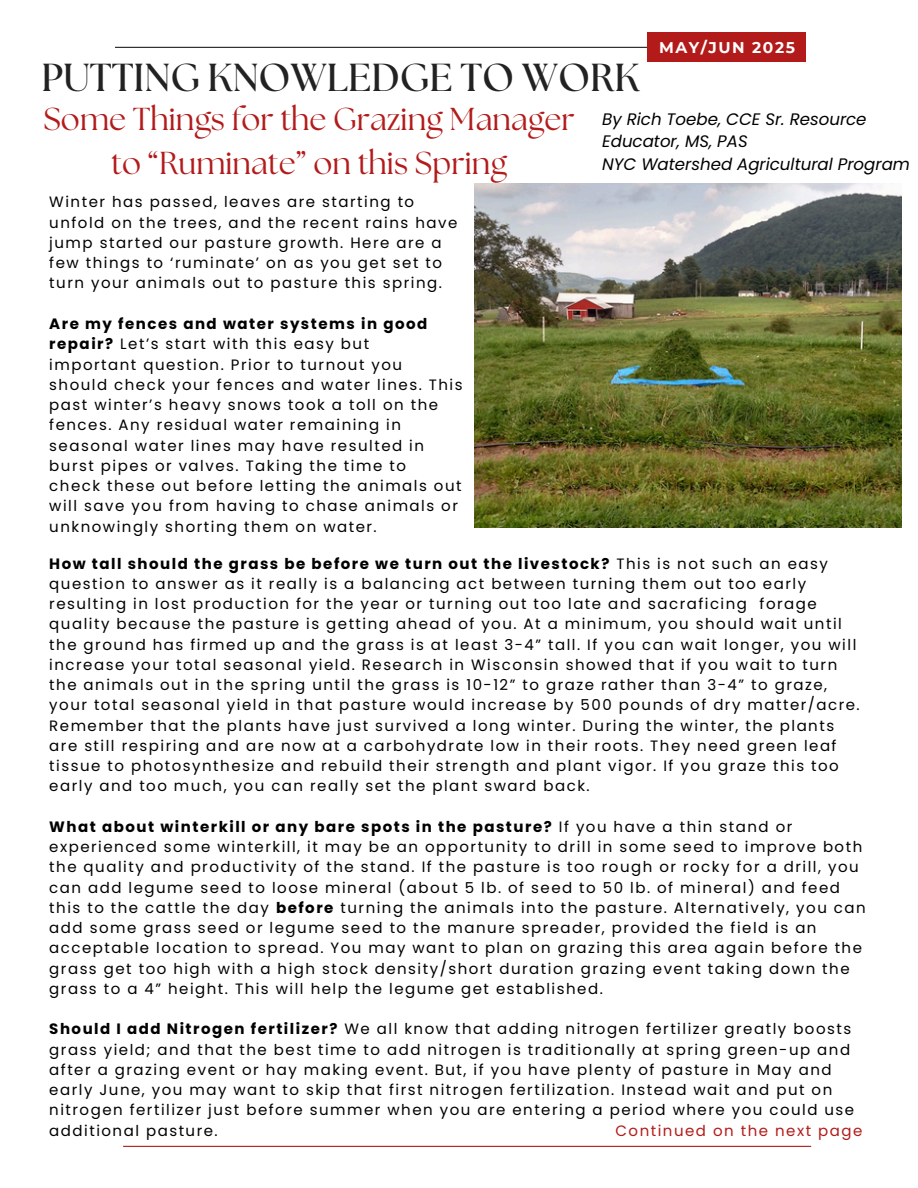
<style>
.page{position:relative;width:918px;height:1188px;background:#fff}
.page>*{position:absolute;margin:0;border:0;box-sizing:border-box;transform-origin:0 0}
.t1{font:700 39px "The Seasons";color:#222}
.t2{font:31.65px/43.8px "The Seasons";color:#b31b1b;text-align:center}
.t3{font:italic 16.65px/22.5px "Poppins";color:#000}
.t4{font:700 15.45px "Montserrat";letter-spacing:.1em;color:#fff}
.t5{font:15px/20.2px "Poppins";letter-spacing:.1em;color:#000}
.t6{font:15px "Poppins";letter-spacing:.1em;color:#b31b1b}
.s1{font-weight:700}
</style>
<div class="page">
<hr style="left:115px;top:47px;width:688px;height:1px;background:#222">
<hr style="left:123px;top:1146px;width:688px;height:1px;background:#b31b1b">
<img style="left:474px;top:184px;width:428px;height:344px">
<div style="left:647px;top:32px;width:159px;height:30px;background:#b31b1b"></div>
<p class="t4" style="left:659px;top:38px;width:137px">MAY/JUN 2025</p>
<p class="t1" style="left:41px;top:60px;width:600px">PUTTING KNOWLEDGE TO WORK</p>
<p class="t3" style="left:602px;top:107px;width:266px">By Rich Toebe, CCE Sr. Resource<br>Educator, MS, PAS</p>
<p class="t3" style="left:602px;top:152px;width:309px">NYC Watershed Agricultural Program</p>
<p class="t5" style="left:49px;top:192px;width:410px">Winter has passed, leaves are starting to unfold on the trees, and the recent rains have jump started our pasture growth. Here are a few things to ‘ruminate’ on as you get set to turn your animals out to pasture this spring.</p>
<p class="t5" style="left:49px;top:314px;width:415px"><span class="s1">Are my fences and water systems in good repair?</span> Let’s start with this easy but<br>important question. Prior to turnout you should check your fences and water lines. This past winter’s heavy snows took a toll on the fences. Any residual water remaining in seasonal water lines may have resulted in burst pipes or valves. Taking the time to<br>check these out before letting the animals out will save you from having to chase animals or unknowingly shorting them on water.</p>
<p class="t2" style="left:44px;top:99px;width:533px">Some Things for the Grazing Manager to “Ruminate” on this Spring</p>
<h3 class="t5" style="left:49px;top:553px;width:812px"><span class="s1">How tall should the grass be before we turn out the livestock?</span> This is not such an easy question to answer as it really is a balancing act between turning them out too early resulting in lost production for the year or turning out too late and sacraficing forage quality because the pasture is getting ahead of you. At a minimum, you should wait until the ground has firmed up and the grass is at least 3-4” tall. If you can wait longer, you will increase your total seasonal yield. Research in Wisconsin showed that if you wait to turn the animals out in the spring until the grass is 10-12” to graze rather than 3-4” to graze, your total seasonal yield in that pasture would increase by 500 pounds of dry matter/acre.</h3>
<p class="t5" style="left:49px;top:715px;width:791px">Remember that the plants have just survived a long winter. During the winter, the plants are still respiring and are now at a carbohydrate low in their roots. They need green leaf tissue to photosynthesize and rebuild their strength and plant vigor. If you graze this too early and too much, you can really set the plant sward back.</p>
<h1 class="t5" style="left:49px;top:816px;width:818px"><span class="s1">What about winterkill or any bare spots in the pasture?</span> If you have a thin stand or experienced some winterkill, it may be an opportunity to drill in some seed to improve both the quality and productivity of the stand. If the pasture is too rough or rocky for a drill, you can add legume seed to loose mineral (about 5 lb. of seed to 50 lb. of mineral) and feed this to the cattle the day <span class="s1">before</span> turning the animals into the pasture. Alternatively, you can add some grass seed or legume seed to the manure spreader, provided the field is an acceptable location to spread. You may want to plan on grazing this area again before the grass get too high with a high stock density/short duration grazing event taking down the grass to a 4” height. This will help the legume get established.</h1>
<h2 class="t5" style="left:49px;top:1019px;width:806px"><span class="s1">Should I add Nitrogen fertilizer?</span> We all know that adding nitrogen fertilizer greatly boosts grass yield; and that the best time to add nitrogen is traditionally at spring green-up and after a grazing event or hay making event. But, if you have plenty of pasture in May and early June, you may want to skip that first nitrogen fertilization. Instead wait and put on nitrogen fertilizer just before summer when you are entering a period where you could use additional pasture.</h2>
<h2 class="t6" style="left:616px;top:1120px;width:248px">Continued on the next page</h2>
</div>
